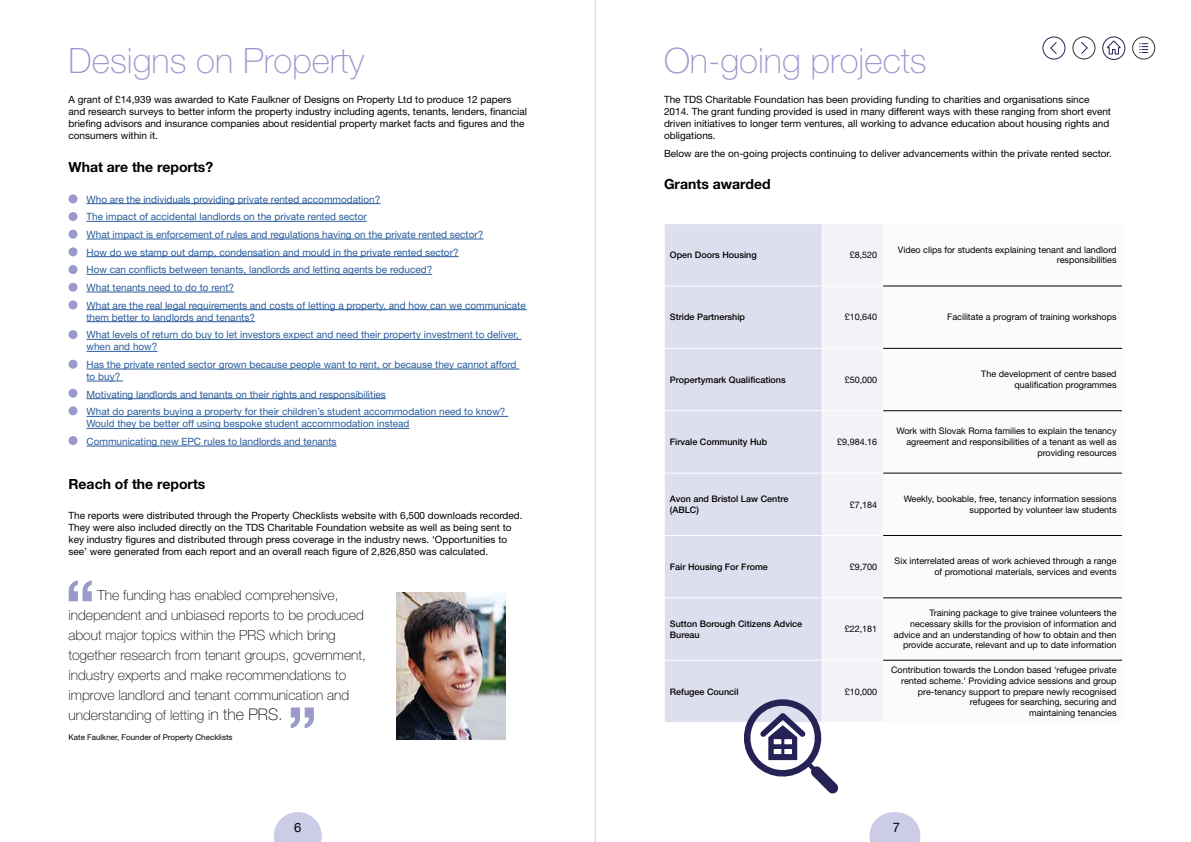
<style>
.page{position:relative;width:1191px;height:842px;background:#fff}
.page>*{position:absolute;margin:0;border:0;box-sizing:border-box;transform-origin:0 0}
.t1{font:700 65px "Helvetica Neue LT Std";color:#99c}
.t2{font:100 35px "Helvetica Neue LT Std";color:#99c}
.t3{font:100 14px/20px "Helvetica Neue LT Std";color:#000}
.t4{font:700 14px "Helvetica Neue LT Std";color:#000}
.t5{font:13px "Helvetica Neue";color:#000}
.t6{font:10px/12px "Helvetica Neue LT Std";color:#000}
.t7{font:10px/17.7px "Helvetica Neue LT Std";color:#275b9b}
.t8{font:9px/10.8px "Helvetica Neue LT Std";color:#000;text-align:right}
.t9{font:500 9px/10.8px "Helvetica Neue LT Std";color:#000}
.t10{font:8px "Helvetica Neue LT Std";color:#000}
.s1{font-size:16px}
</style>
<div class="page">
<div style="left:1072px;top:37px;width:23px;height:22px;border:1px solid #343336;border-radius:50%"></div>
<svg style="left:1081px;top:42px;width:6px;height:12px"></svg>
<div style="left:1042px;top:37px;width:23px;height:22px;border:1px solid #262255;border-radius:50%"></div>
<svg style="left:1050px;top:42px;width:7px;height:12px"></svg>
<svg style="left:1107px;top:40px;width:13px;height:15px"></svg>
<div style="left:1102px;top:37px;width:23px;height:23px;border:1px solid #262255;border-radius:50%"></div>
<div style="left:1132px;top:37px;width:23px;height:22px;border:1px solid #343336;border-radius:50%"></div>
<svg style="left:1139px;top:43px;width:8px;height:10px"></svg>
<hr style="left:86px;top:203px;width:294px;height:1px;background:#275b9b">
<hr style="left:86px;top:221px;width:281px;height:1px;background:#275b9b">
<hr style="left:86px;top:239px;width:397px;height:1px;background:#275b9b">
<hr style="left:86px;top:256px;width:372px;height:1px;background:#275b9b">
<hr style="left:86px;top:274px;width:346px;height:1px;background:#275b9b">
<hr style="left:86px;top:292px;width:148px;height:1px;background:#275b9b">
<hr style="left:86px;top:309px;width:441px;height:1px;background:#275b9b">
<hr style="left:86px;top:321px;width:169px;height:1px;background:#275b9b">
<hr style="left:86px;top:339px;width:435px;height:1px;background:#275b9b">
<hr style="left:86px;top:351px;width:71px;height:1px;background:#275b9b">
<hr style="left:86px;top:369px;width:433px;height:1px;background:#275b9b">
<hr style="left:86px;top:381px;width:37px;height:1px;background:#275b9b">
<hr style="left:86px;top:398px;width:300px;height:1px;background:#275b9b">
<hr style="left:86px;top:416px;width:422px;height:1px;background:#275b9b">
<hr style="left:86px;top:428px;width:323px;height:1px;background:#275b9b">
<hr style="left:86px;top:446px;width:251px;height:1px;background:#275b9b">
<div style="left:68px;top:194px;width:9px;height:9px;background:#99c;border-radius:50%"></div>
<div style="left:68px;top:212px;width:9px;height:9px;background:#99c;border-radius:50%"></div>
<div style="left:68px;top:230px;width:9px;height:9px;background:#99c;border-radius:50%"></div>
<div style="left:68px;top:247px;width:9px;height:9px;background:#99c;border-radius:50%"></div>
<div style="left:68px;top:265px;width:9px;height:9px;background:#99c;border-radius:50%"></div>
<div style="left:68px;top:283px;width:9px;height:9px;background:#99c;border-radius:50%"></div>
<div style="left:68px;top:300px;width:9px;height:9px;background:#99c;border-radius:50%"></div>
<div style="left:68px;top:330px;width:9px;height:9px;background:#99c;border-radius:50%"></div>
<div style="left:68px;top:360px;width:9px;height:9px;background:#99c;border-radius:50%"></div>
<div style="left:68px;top:389px;width:9px;height:9px;background:#99c;border-radius:50%"></div>
<div style="left:68px;top:406px;width:9px;height:9px;background:#99c;border-radius:50%"></div>
<div style="left:68px;top:436px;width:9px;height:9px;background:#99c;border-radius:50%"></div>
<svg style="left:274px;top:812px;width:47px;height:30px"></svg>
<svg style="left:869px;top:812px;width:51px;height:30px"></svg>
<div style="left:665px;top:224px;width:75px;height:498px;background:#dedfee"></div>
<svg style="left:883px;top:285px;width:239px;height:375px"></svg>
<hr style="left:664px;top:286px;width:158px;height:1px;background:#fff">
<hr style="left:664px;top:348px;width:158px;height:1px;background:#fff">
<hr style="left:664px;top:410px;width:158px;height:1px;background:#fff">
<hr style="left:664px;top:473px;width:158px;height:1px;background:#fff">
<hr style="left:664px;top:535px;width:158px;height:1px;background:#fff">
<hr style="left:664px;top:598px;width:158px;height:1px;background:#fff">
<hr style="left:664px;top:660px;width:158px;height:1px;background:#fff">
<hr style="left:883px;top:286px;width:239px;height:1px;background:#000">
<hr style="left:883px;top:348px;width:239px;height:1px;background:#000">
<hr style="left:883px;top:410px;width:239px;height:1px;background:#000">
<hr style="left:883px;top:473px;width:239px;height:1px;background:#000">
<hr style="left:883px;top:535px;width:239px;height:1px;background:#000">
<hr style="left:883px;top:598px;width:239px;height:1px;background:#000">
<hr style="left:883px;top:660px;width:239px;height:1px;background:#000">
<hr style="left:595px;top:0;width:1px;height:842px;background:#d6d4d3">
<svg style="left:740px;top:224px;width:142px;height:570px"></svg>
<img style="left:396px;top:592px;width:109px;height:148px">
<h2 class="t2" style="left:68px;top:41px;width:297px">Designs on Property</h2>
<p class="t6" style="left:68px;top:93px;width:460px">A grant of £14,939 was awarded to Kate Faulkner of Designs on Property Ltd to produce 12 papers and research surveys to better inform the property industry including agents, tenants, lenders, financial briefing advisors and insurance companies about residential property market facts and figures and the consumers within it.</p>
<h3 class="t4" style="left:68px;top:158px;width:146px">What are the reports?</h3>
<p class="t7" style="left:86px;top:190px;width:441px">Who are the individuals providing private rented accommodation?<br>The impact of accidental landlords on the private rented sector<br>What impact is enforcement of rules and regulations having on the private rented sector?<br>How do we stamp out damp, condensation and mould in the private rented sector?<br>How can conflicts between tenants, landlords and letting agents be reduced?<br>What tenants need to do to rent?<br>What are the real legal requirements and costs of letting a property, and how can we communicate</p>
<p class="t7" style="left:86px;top:308px;width:433px">them better to landlords and tenants?<br>What levels of return do buy to let investors expect and need their property investment to deliver,</p>
<p class="t7" style="left:86px;top:338px;width:431px">when and how?<br>Has the private rented sector grown because people want to rent, or because they cannot afford</p>
<p class="t7" style="left:86px;top:367px;width:420px">to buy?<br>Motivating landlords and tenants on their rights and responsibilities<br>What do parents buying a property for their children’s student accommodation need to know?</p>
<p class="t7" style="left:86px;top:415px;width:324px">Would they be better off using bespoke student accommodation instead<br>Communicating new EPC rules to landlords and tenants</p>
<h3 class="t4" style="left:68px;top:475px;width:138px">Reach of the reports</h3>
<p class="t6" style="left:68px;top:509px;width:455px">The reports were distributed through the Property Checklists website with 6,500 downloads recorded.<br>They were also included directly on the TDS Charitable Foundation website as well as being sent to key industry figures and distributed through press coverage in the industry news. ‘Opportunities to see’ were generated from each report and an overall reach figure of 2,826,850 was calculated.</p>
<h1 class="t1" style="left:64px;top:563px;width:33px">‘‘</h1>
<p class="t3" style="left:68px;top:585px;width:299px;text-indent:29px">The funding has enabled comprehensive, independent and unbiased reports to be produced about major topics within the PRS which bring together research from tenant groups, government, industry experts and make recommendations to improve landlord and tenant communication and understanding of letting i<span class="s1">n the PRS.</span></p>
<h1 class="t1" style="left:286px;top:690px;width:33px">’’</h1>
<p class="t10" style="left:68px;top:733px;width:166px">Kate Faulkner, Founder of Property Checklists</p>
<h2 class="t2" style="left:664px;top:41px;width:264px">On-going projects</h2>
<p class="t6" style="left:664px;top:93px;width:448px">The TDS Charitable Foundation has been providing funding to charities and organisations since 2014. The grant funding provided is used in many different ways with these ranging from short event driven initiatives to longer term ventures, all working to advance education about housing rights and obligations.</p>
<p class="t6" style="left:664px;top:147px;width:449px">Below are the on-going projects continuing to deliver advancements within the private rented sector.</p>
<h3 class="t4" style="left:664px;top:176px;width:108px">Grants awarded</h3>
<p class="t9" style="left:670px;top:249px;width:88px">Open Doors Housing</p>
<p class="t8" style="left:849px;top:249px;width:29px">£8,520</p>
<p class="t8" style="left:898px;top:244px;width:220px">Video clips for students explaining tenant and landlord responsibilities</p>
<p class="t9" style="left:670px;top:312px;width:77px">Stride Partnership</p>
<p class="t8" style="left:844px;top:312px;width:34px">£10,640</p>
<p class="t8" style="left:947px;top:312px;width:171px">Facilitate a program of training workshops</p>
<p class="t9" style="left:670px;top:374px;width:117px">Propertymark Qualifications</p>
<p class="t8" style="left:844px;top:374px;width:34px">£50,000</p>
<p class="t8" style="left:981px;top:369px;width:137px">The development of centre based qualification programmes</p>
<p class="t9" style="left:670px;top:436px;width:99px">Firvale Community Hub</p>
<p class="t8" style="left:837px;top:436px;width:42px">£9,984.16</p>
<p class="t8" style="left:896px;top:426px;width:221px">Work with Slovak Roma families to explain the tenancy agreement and responsibilities of a tenant as well as providing resources</p>
<p class="t9" style="left:670px;top:493px;width:120px">Avon and Bristol Law Centre (ABLC)</p>
<p class="t8" style="left:849px;top:499px;width:29px">£7,184</p>
<p class="t8" style="left:903px;top:493px;width:214px">Weekly, bookable, free, tenancy information sessions supported by volunteer law students</p>
<p class="t9" style="left:670px;top:561px;width:99px">Fair Housing For Frome</p>
<p class="t8" style="left:849px;top:561px;width:29px">£9,700</p>
<p class="t8" style="left:894px;top:556px;width:223px">Six interrelated areas of work achieved through a range of promotional materials, services and events</p>
<p class="t9" style="left:670px;top:618px;width:134px">Sutton Borough Citizens Advice<br>Bureau</p>
<p class="t8" style="left:844px;top:623px;width:34px">£22,181</p>
<p class="t9" style="left:670px;top:686px;width:70px">Refugee Council</p>
<p class="t8" style="left:844px;top:686px;width:34px">£10,000</p>
<p class="t8" style="left:894px;top:607px;width:224px">Training package to give trainee volunteers the necessary skills for the provision of information and advice and an understanding of how to obtain and then provide accurate, relevant and up to date information</p>
<p class="t8" style="left:891px;top:664px;width:227px">Contribution towards the London based 'refugee private rented scheme.' Providing advice sessions and group pre-tenancy support to prepare newly recognised refugees for searching, securing and<br>maintaining tenancies</p>
<h3 class="t5" style="left:294px;top:818px;width:9px">6</h3>
<h3 class="t5" style="left:893px;top:818px;width:9px">7</h3>
<h3 class="t5" style="left:889px;top:818px;width:9px">7</h3>
</div>
